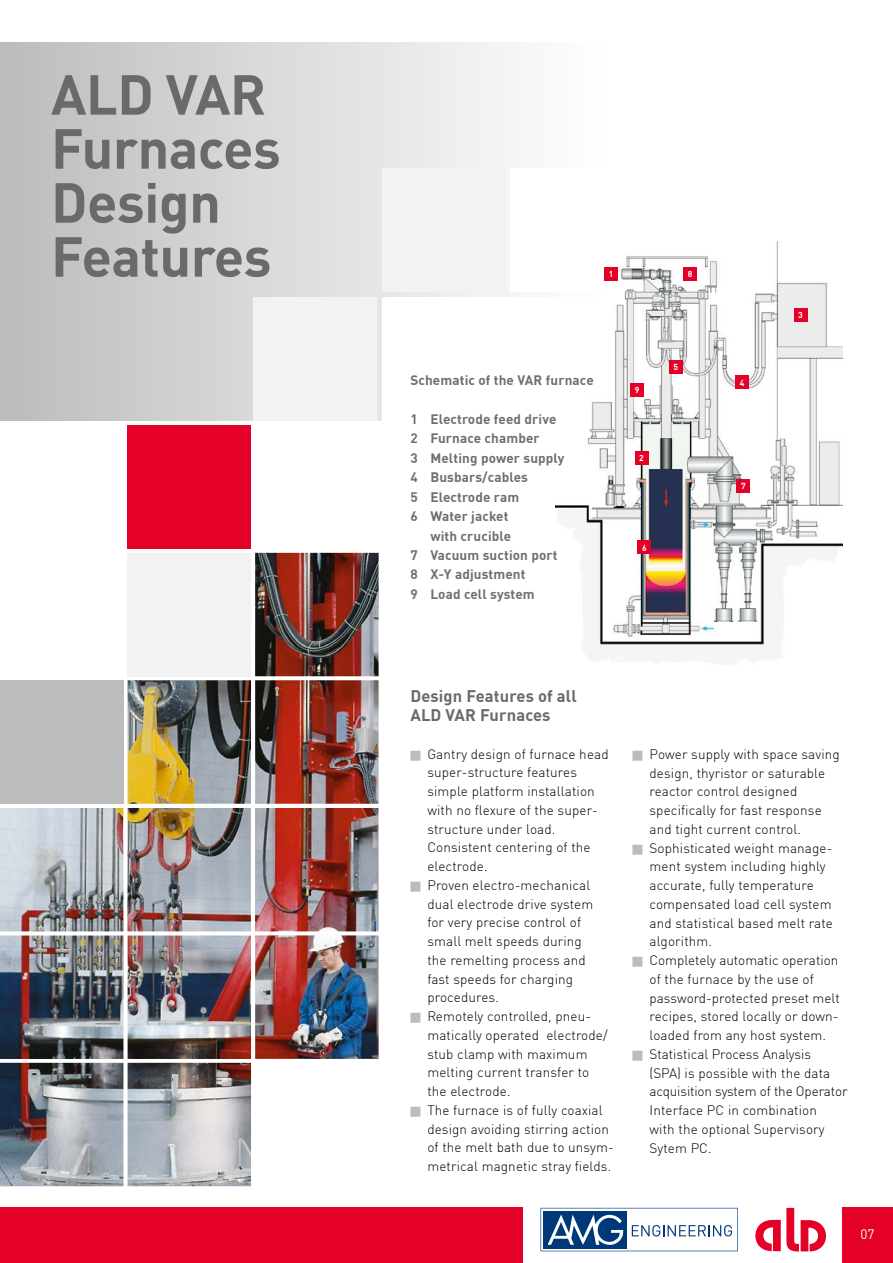
<style>
.page{position:relative;width:893px;height:1263px;background:#fff}
.page>*{position:absolute;margin:0;border:0;box-sizing:border-box;transform-origin:0 0}
.t1{font:700 55.5px/54px "DIN Offc";letter-spacing:-.01em;color:#6a6a69}
.t2{font:700 16.5px/19.5px "DIN Offc";letter-spacing:.01em;color:#6a6a69}
.t3{font:300 13.5px/18.8px "DIN Offc";letter-spacing:.01em;color:#000}
.t4{font:700 13.5px "DIN Offc";letter-spacing:.01em;color:#6f6f6e}
.t5{font:13.5px "DIN Offc";color:#fff}
.t6{font:700 8.55px "DIN Offc";color:#fff}
</style>
<div class="page">
<div style="left:0;top:1208px;width:893px;height:55px;background:#e40026"></div>
<div style="left:523px;top:1203px;width:319px;height:60px;background:#fff"></div>
<svg style="left:540px;top:1208px;width:198px;height:43px"></svg>
<svg style="left:755px;top:1208px;width:71px;height:43px"></svg>
<div style="left:0;top:43px;width:605px;height:378px;background:linear-gradient(to right,#bbbcbc,#fff)"></div>
<div style="left:128px;top:425px;width:123px;height:124px;background:#e40026"></div>
<div style="left:383px;top:169px;width:123px;height:123px;background:#f2f2f2"></div>
<div style="left:511px;top:298px;width:123px;height:123px;background:#fff"></div>
<div style="left:511px;top:169px;width:123px;height:123px;background:#fff"></div>
<img style="left:556px;top:241px;width:286px;height:424px">
<div style="left:637px;top:540px;width:14px;height:14px;background:#e40026"></div>
<div style="left:635px;top:451px;width:13px;height:14px;background:#e40026"></div>
<div style="left:736px;top:479px;width:14px;height:14px;background:#e40026"></div>
<div style="left:794px;top:308px;width:13px;height:14px;background:#e40026"></div>
<div style="left:683px;top:267px;width:14px;height:14px;background:#e40026"></div>
<div style="left:604px;top:267px;width:14px;height:14px;background:#e40026"></div>
<div style="left:630px;top:383px;width:14px;height:14px;background:#e40026"></div>
<div style="left:669px;top:360px;width:14px;height:14px;background:#e40026"></div>
<div style="left:735px;top:375px;width:14px;height:14px;background:#e40026"></div>
<div style="left:254px;top:298px;width:123px;height:123px;background:#f2f2f2"></div>
<div style="left:383px;top:298px;width:137px;height:123px;background:#fff"></div>
<img style="left:0;top:553px;width:379px;height:633px">
<div style="left:0;top:680px;width:123px;height:124px;background:#bbbcbd"></div>
<div style="left:128px;top:553px;width:123px;height:123px;background:#f2f2f2"></div>
<div style="left:255px;top:1063px;width:124px;height:123px;background:#fff"></div>
<h1 class="t1" style="left:51px;top:65px;width:231px">ALD VAR<br>Furnaces<br>Design<br>Features</h1>
<p class="t6" style="left:609px;top:269px;width:6px">1</p>
<p class="t6" style="left:688px;top:269px;width:6px">8</p>
<p class="t6" style="left:673px;top:361px;width:6px">5</p>
<p class="t4" style="left:410px;top:371px;width:185px">Schematic of the VAR furnace</p>
<p class="t6" style="left:740px;top:377px;width:6px">4</p>
<p class="t4" style="left:410px;top:410px;width:148px">1 Electrode feed drive</p>
<p class="t4" style="left:410px;top:429px;width:131px">2 Furnace chamber</p>
<p class="t4" style="left:410px;top:449px;width:156px">3 Melting power supply</p>
<p class="t4" style="left:410px;top:468px;width:119px">4 Busbars/cables</p>
<p class="t4" style="left:410px;top:488px;width:110px">5 Electrode ram</p>
<p class="t4" style="left:410px;top:507px;width:100px">6 Water jacket</p>
<p class="t4" style="left:430px;top:527px;width:82px">with crucible</p>
<p class="t4" style="left:410px;top:546px;width:149px">7 Vacuum suction port</p>
<p class="t4" style="left:410px;top:566px;width:117px">8 X-Y adjustment</p>
<p class="t4" style="left:410px;top:585px;width:126px">9 Load cell system</p>
<p class="t6" style="left:635px;top:384px;width:6px">9</p>
<p class="t6" style="left:639px;top:452px;width:6px">2</p>
<p class="t6" style="left:741px;top:481px;width:6px">7</p>
<p class="t6" style="left:642px;top:542px;width:6px">6</p>
<p class="t6" style="left:798px;top:310px;width:6px">3</p>
<p class="t2" style="left:410px;top:685px;width:168px">Design Features of all<br>ALD VAR Furnaces</p>
<p class="t3" style="left:427px;top:744px;width:188px">Gantry design of furnace head super-structure features simple platform installation with no flexure of the super&shy;structure under load.<br>Consistent centering of the electrode.<br>Proven electro-mechanical dual electrode drive system<br>for very precise control of small melt speeds during<br>the remelting process and<br>fast speeds for charging procedures.<br>Remotely controlled, pneu&shy;matically operated electrode/ stub clamp with maximum melting current transfer to<br>the electrode.<br>The furnace is of fully coaxial design avoiding stirring action of the melt bath due to unsym&shy;metrical magnetic stray fields.</p>
<p class="t3" style="left:649px;top:744px;width:200px">Power supply with space saving design, thyristor or saturable reactor control designed specifically for fast response<br>and tight current control.<br>Sophisticated weight manage&shy;ment system including highly accurate, fully temperature compensated load cell system and statistical based melt rate algorithm.<br>Completely automatic operation of the furnace by the use of password-protected preset melt recipes, stored locally or down&shy;loaded from any host system.<br>Statistical Process Analysis<br>(SPA) is possible with the data acquisition system of the Operator<br>Interface PC in combination<br>with the optional Supervisory<br>Sytem PC.</p>
<p class="t5" style="left:860px;top:1226px;width:16px">07</p>
</div>
